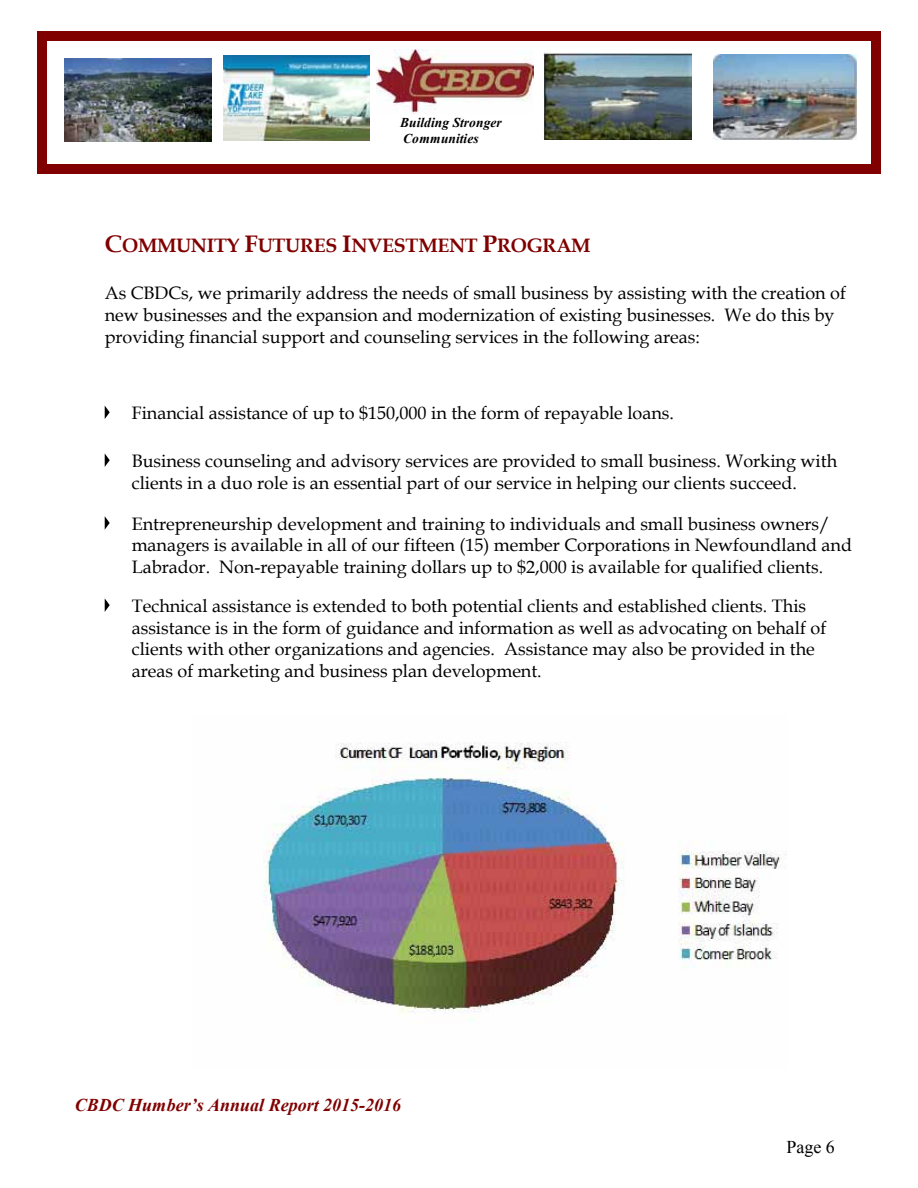
<style>
.page{position:relative;width:918px;height:1188px;background:#fff}
.page>*{position:absolute;margin:0;border:0;box-sizing:border-box;transform-origin:0 0}
.t1{font:700 19.5px "Book Antiqua";letter-spacing:-.02em;color:#800000}
.t2{font:18px/21.6px "Book Antiqua";color:#000}
.t3{font:italic 700 18px "Times New Roman";color:#800000}
.t4{font:18px "Times New Roman";color:#000}
.t5{font:italic 700 13.5px/15.6px "Times New Roman";color:#000}
.s1{font-size:24px}
</style>
<div class="page">
<img style="left:64px;top:58px;width:148px;height:84px">
<img style="left:543px;top:52px;width:148px;height:87px">
<img style="left:713px;top:54px;width:143px;height:86px">
<img style="left:376px;top:50px;width:157px;height:63px">
<img style="left:223px;top:56px;width:147px;height:84px">
<hr style="left:46px;top:40px;width:1px;height:126px;background:#800000">
<hr style="left:871px;top:40px;width:1px;height:126px;background:#800000">
<hr style="left:46px;top:40px;width:826px;height:1px;background:#800000">
<hr style="left:46px;top:164px;width:826px;height:2px;background:#800000">
<div style="left:40px;top:34px;width:6px;height:137px;background:#800000"></div>
<div style="left:872px;top:34px;width:6px;height:137px;background:#800000"></div>
<div style="left:40px;top:34px;width:838px;height:6px;background:#800000"></div>
<div style="left:40px;top:166px;width:838px;height:5px;background:#800000"></div>
<hr style="left:37px;top:31px;width:3px;height:143px;background:#800000">
<hr style="left:878px;top:31px;width:3px;height:143px;background:#800000">
<hr style="left:37px;top:31px;width:843px;height:3px;background:#800000">
<hr style="left:37px;top:171px;width:843px;height:3px;background:#800000">
<img style="left:263px;top:742px;width:524px;height:278px">
<svg style="left:105px;top:406px;width:5px;height:13px"></svg>
<svg style="left:105px;top:454px;width:5px;height:13px"></svg>
<svg style="left:105px;top:516px;width:5px;height:13px"></svg>
<svg style="left:105px;top:599px;width:5px;height:13px"></svg>
<p class="t5" style="left:400px;top:114px;width:103px">Building Stronger<br>Communities</p>
<p class="t1" style="left:105px;top:232px;width:487px"><span class="s1">C</span>OMMUNITY <span class="s1">F</span>UTURES <span class="s1">I</span>NVESTMENT <span class="s1">P</span>ROGRAM</p>
<p class="t2" style="left:105px;top:282px;width:743px">As CBDCs, we primarily address the needs of small business by assisting with the creation of new businesses and the expansion and modernization of existing businesses. We do this by providing financial support and counseling services in the following areas:</p>
<p class="t2" style="left:132px;top:402px;width:544px">Financial assistance of up to $150,000 in the form of repayable loans.</p>
<p class="t2" style="left:132px;top:450px;width:707px">Business counseling and advisory services are provided to small business. Working with clients in a duo role is an essential part of our service in helping our clients succeed.</p>
<p class="t2" style="left:132px;top:512px;width:722px">Entrepreneurship development and training to individuals and small business owners/ managers is available in all of our fifteen (15) member Corporations in Newfoundland and<br>Labrador. Non-repayable training dollars up to $2,000 is available for qualified clients.</p>
<p class="t2" style="left:132px;top:595px;width:696px">Technical assistance is extended to both potential clients and established clients. This assistance is in the form of guidance and information as well as advocating on behalf of clients with other organizations and agencies. Assistance may also be provided in the areas of marketing and business plan development.</p>
<p class="t3" style="left:75px;top:1093px;width:328px">CBDC Humber’s Annual Report 2015-2016</p>
<p class="t4" style="left:787px;top:1135px;width:50px">Page 6</p>
</div>
